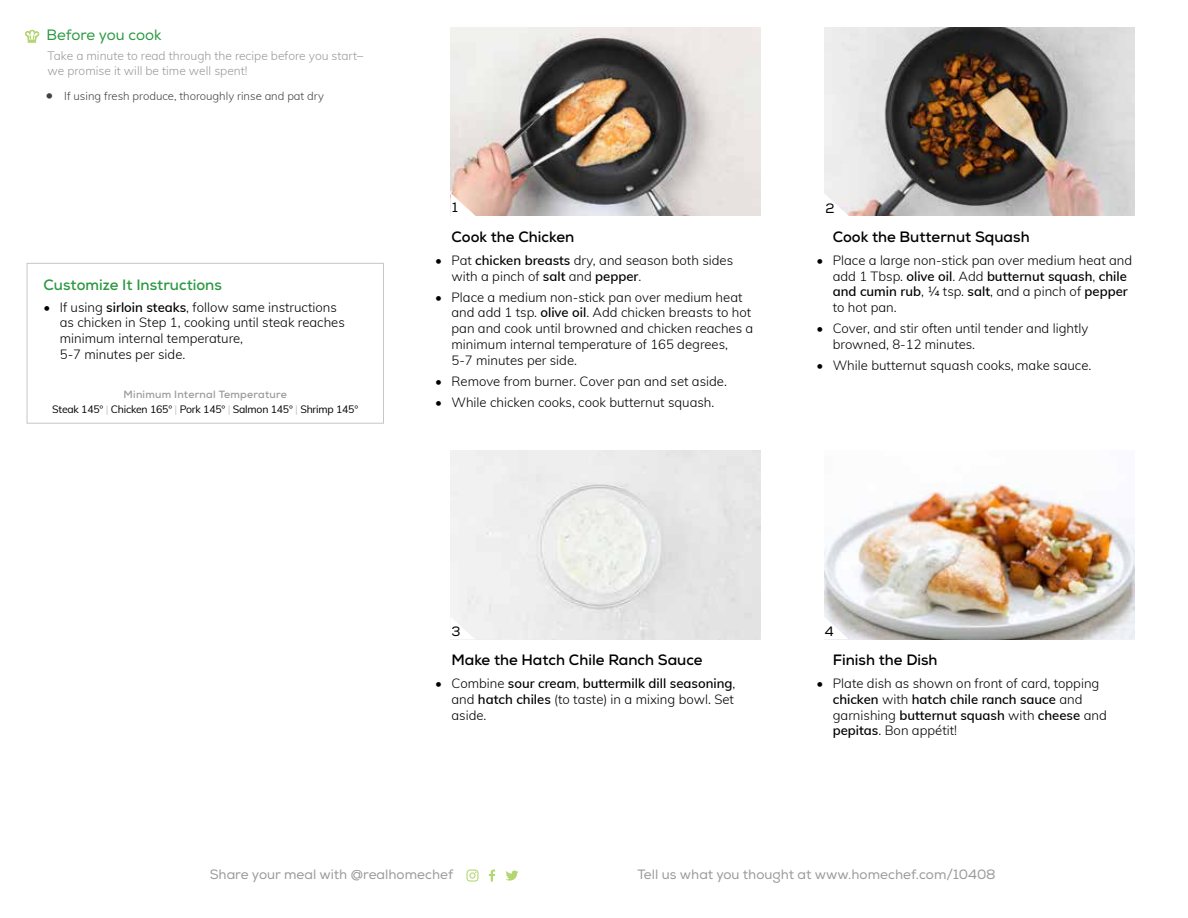
<style>
.page{position:relative;width:1188px;height:918px;background:#fff}
.page>*{position:absolute;margin:0;border:0;box-sizing:border-box;transform-origin:0 0}
.t1{font:700 15px "Nexa";color:#000}
.t2{font:700 15px "Nexa";color:#2c9942}
.t3{font:15px "Nexa";letter-spacing:-.005em;color:#2c9942}
.t4{font:13.5px "Nexa";color:#9a9a9a}
.t5{font:13.5px "Nexa";color:#000}
.t6{font:300 13.2px/15.8px "Muli";color:#000}
.t7{font:300 12px/15px "Muli";color:#9a9a9a}
.t8{font:300 11.25px "Muli";color:#414241}
.t9{font:10.5px "Muli";letter-spacing:-.02em;color:#000}
.t10{font:700 10.5px "Nexa";letter-spacing:.02em;color:#9a9a9a}
.s1{font-size:15px}
.s2{font-weight:600}
.s3{color:#c7c6c5}
</style>
<div class="page">
<div style="left:27px;top:263px;width:357px;height:161px;border:1px solid #c7c6c5"></div>
<svg style="left:25px;top:30px;width:14px;height:12px"></svg>
<svg style="left:489px;top:870px;width:6px;height:12px"></svg>
<svg style="left:466px;top:870px;width:13px;height:12px"></svg>
<svg style="left:506px;top:871px;width:12px;height:10px"></svg>
<img style="left:450px;top:450px;width:311px;height:189px">
<img style="left:824px;top:482px;width:311px;height:157px">
<img style="left:450px;top:27px;width:311px;height:189px">
<img style="left:824px;top:27px;width:311px;height:189px">
<svg style="left:450px;top:193px;width:26px;height:23px"></svg>
<svg style="left:824px;top:193px;width:25px;height:23px"></svg>
<svg style="left:450px;top:617px;width:25px;height:22px"></svg>
<svg style="left:824px;top:617px;width:24px;height:22px"></svg>
<p class="t3" style="left:46px;top:26px;width:117px">Before you cook</p>
<p class="t7" style="left:48px;top:47px;width:317px">Take a minute to read through the recipe before you start– we promise it will be time well spent!</p>
<p class="t8" style="left:45px;top:88px;width:280px"><span class="s1">•</span> If using fresh produce, thoroughly rinse and pat dry</p>
<p class="t2" style="left:44px;top:276px;width:180px">Customize It Instructions</p>
<p class="t6" style="left:60px;top:298px;width:287px;text-indent:-16px">• If using <span class="s2">sirloin steaks</span>, follow same instructions as chicken in Step 1, cooking until steak reaches minimum internal temperature,<br>5-7 minutes per side.</p>
<p class="t10" style="left:124px;top:387px;width:165px">Minimum Internal Temperature</p>
<p class="t9" style="left:52px;top:401px;width:308px">Steak 145° <span class="s3">|</span> Chicken 165° <span class="s3">|</span> Pork 145° <span class="s3">|</span> Salmon 145° <span class="s3">|</span> Shrimp 145°</p>
<p class="t5" style="left:452px;top:200px;width:7px">1</p>
<p class="t1" style="left:452px;top:227px;width:124px">Cook the Chicken</p>
<p class="t6" style="left:452px;top:252px;width:283px;text-indent:-16px">• Pat <span class="s2">chicken breasts</span> dry, and season both sides with a pinch of <span class="s2">salt</span> and <span class="s2">pepper</span>.</p>
<p class="t6" style="left:452px;top:288px;width:303px;text-indent:-16px">• Place a medium non-stick pan over medium heat and add 1 tsp. <span class="s2">olive oil</span>. Add chicken breasts to hot pan and cook until browned and chicken reaches a minimum internal temperature of 165 degrees,<br>5-7 minutes per side.</p>
<p class="t6" style="left:435px;top:373px;width:293px">• Remove from burner. Cover pan and set aside.</p>
<p class="t6" style="left:435px;top:394px;width:281px">• While chicken cooks, cook butternut squash.</p>
<p class="t5" style="left:825px;top:200px;width:11px">2</p>
<p class="t1" style="left:833px;top:227px;width:198px">Cook the Butternut Squash</p>
<p class="t6" style="left:833px;top:252px;width:301px;text-indent:-16px">• Place a large non-stick pan over medium heat and add 1 Tbsp. <span class="s2">olive oil</span>. Add <span class="s2">butternut squash</span>, <span class="s2">chile and cumin rub</span>, ¼ tsp. <span class="s2">salt</span>, and a pinch of <span class="s2">pepper </span>to hot pan.</p>
<p class="t6" style="left:833px;top:320px;width:257px;text-indent:-16px">• Cover, and stir often until tender and lightly browned, 8-12 minutes.</p>
<p class="t6" style="left:817px;top:357px;width:276px">• While butternut squash cooks, make sauce.</p>
<p class="t5" style="left:451px;top:623px;width:11px">3</p>
<p class="t5" style="left:825px;top:623px;width:10px">4</p>
<p class="t1" style="left:452px;top:650px;width:253px">Make the Hatch Chile Ranch Sauce</p>
<p class="t6" style="left:452px;top:675px;width:285px;text-align:justify;text-indent:-16px">• Combine <span class="s2">sour cream</span>, <span class="s2">buttermilk dill seasoning</span>, and <span class="s2">hatch chiles</span> (to taste) in a mixing bowl. Set aside.</p>
<p class="t1" style="left:833px;top:650px;width:106px">Finish the Dish</p>
<p class="t6" style="left:833px;top:675px;width:275px;text-indent:-16px">• Plate dish as shown on front of card, topping <span class="s2">chicken</span> with <span class="s2">hatch chile ranch sauce</span> and garnishing <span class="s2">butternut squash</span> with <span class="s2">cheese</span> and <span class="s2">pepitas</span>. Bon appétit!</p>
<p class="t4" style="left:210px;top:867px;width:245px">Share your meal with @realhomechef</p>
<p class="t4" style="left:638px;top:867px;width:360px">Tell us what you thought at www.homechef.com/10408</p>
</div>
